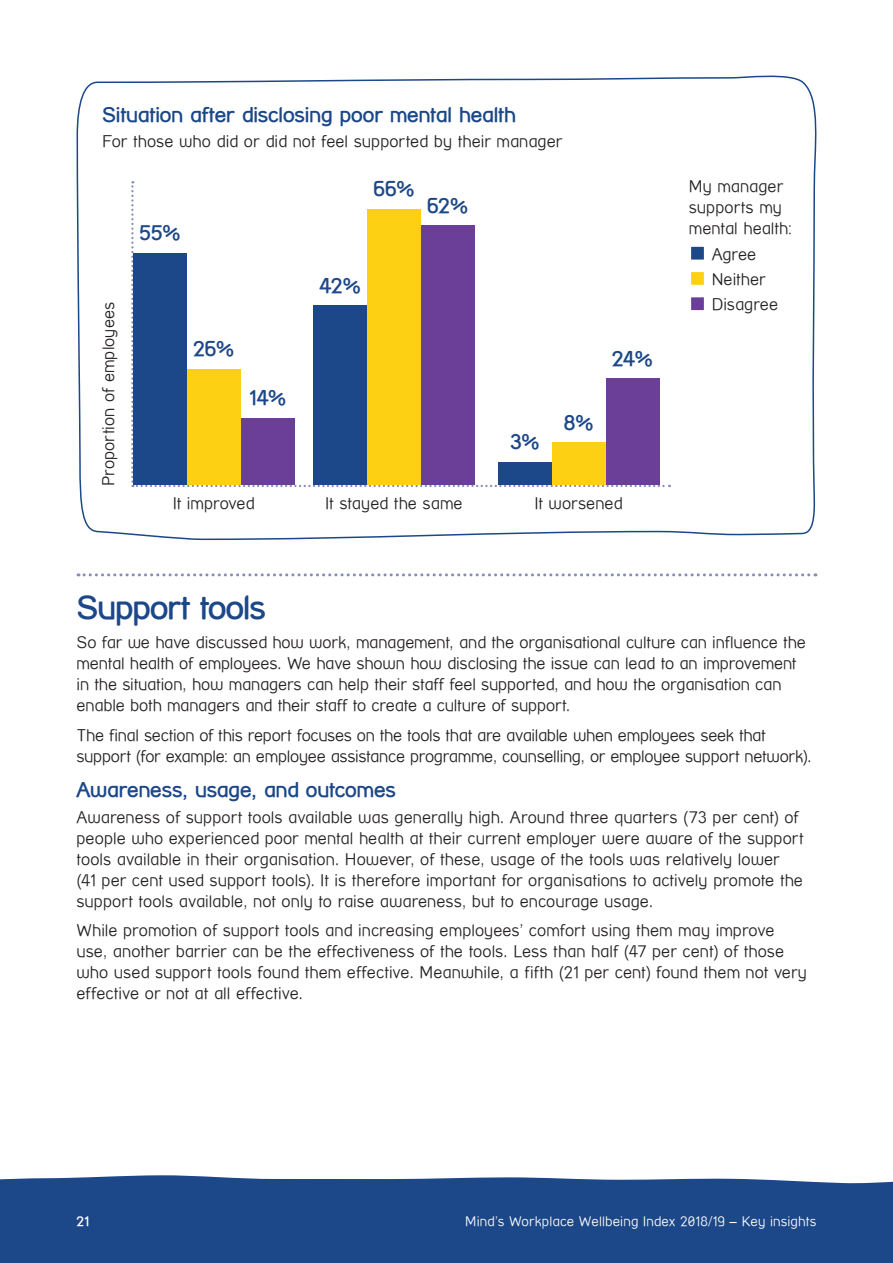
<style>
.page{position:relative;width:893px;height:1263px;background:#fff}
.page>*{position:absolute;margin:0;border:0;box-sizing:border-box;transform-origin:0 0}
.t1{font:700 33px "Street Corner";letter-spacing:-.025em;color:#1c4788}
.t2{font:700 21px "Street Corner";letter-spacing:-.005em;color:#1c4788}
.t3{font:100 16.5px/21px "Street Corner";letter-spacing:-.005em;color:#231f20}
.t4{font:100 13.5px "Street Corner";letter-spacing:.005em;color:#fff}
.t5{font:700 13.5px "Street Corner";color:#fff}
</style>
<div class="page">
<div style="left:0;top:1175px;width:893px;height:88px;background:#1c4788"></div>
<svg style="left:76px;top:75px;width:741px;height:466px"></svg>
<svg style="left:688px;top:243px;width:19px;height:20px"></svg>
<svg style="left:688px;top:269px;width:19px;height:19px"></svg>
<svg style="left:688px;top:294px;width:19px;height:19px"></svg>
<svg style="left:131px;top:181px;width:539px;height:306px"></svg>
<div style="left:133px;top:253px;width:54px;height:232px;background:#1c4788"></div>
<div style="left:313px;top:305px;width:54px;height:180px;background:#1c4788"></div>
<div style="left:498px;top:462px;width:54px;height:23px;background:#1c4788"></div>
<div style="left:187px;top:369px;width:54px;height:116px;background:#fed014"></div>
<div style="left:367px;top:209px;width:54px;height:276px;background:#fed014"></div>
<div style="left:552px;top:442px;width:54px;height:43px;background:#fed014"></div>
<div style="left:241px;top:418px;width:53px;height:67px;background:#6b3e98"></div>
<div style="left:421px;top:225px;width:54px;height:260px;background:#6b3e98"></div>
<div style="left:606px;top:378px;width:53px;height:107px;background:#6b3e98"></div>
<svg style="left:78px;top:573px;width:738px;height:3px"></svg>
<p class="t2" style="left:102px;top:103px;width:415px">Situation after disclosing poor mental health</p>
<p class="t3" style="left:102px;top:131px;width:462px">For those who did or did not feel supported by their manager</p>
<p class="t3" style="left:98px;top:486px;width:185px;rotate:-90deg">Proportion of employees</p>
<p class="t2" style="left:139px;top:221px;width:43px">55%</p>
<p class="t2" style="left:193px;top:337px;width:43px">26%</p>
<p class="t2" style="left:249px;top:386px;width:39px">14%</p>
<p class="t2" style="left:373px;top:177px;width:43px">66%</p>
<p class="t2" style="left:427px;top:193px;width:43px">62%</p>
<p class="t2" style="left:320px;top:273px;width:43px">42%</p>
<p class="t2" style="left:510px;top:430px;width:31px">3%</p>
<p class="t2" style="left:564px;top:410px;width:31px">8%</p>
<p class="t2" style="left:612px;top:347px;width:43px">24%</p>
<p class="t3" style="left:173px;top:493px;width:83px">It improved</p>
<p class="t3" style="left:325px;top:493px;width:139px">It stayed the same</p>
<p class="t3" style="left:535px;top:493px;width:90px">It worsened</p>
<p class="t3" style="left:689px;top:176px;width:105px">My manager supports my mental health:</p>
<p class="t3" style="left:712px;top:241px;width:68px;line-height:25.2px">Agree<br>Neither<br>Disagree</p>
<h1 class="t1" style="left:77px;top:589px;width:191px">Support tools</h1>
<p class="t3" style="left:77px;top:632px;width:731px">So far we have discussed how work, management, and the organisational culture can influence the mental health of employees. We have shown how disclosing the issue can lead to an improvement in the situation, how managers can help their staff feel supported, and how the organisation can enable both managers and their staff to create a culture of support.</p>
<p class="t3" style="left:77px;top:725px;width:736px">The final section of this report focuses on the tools that are available when employees seek that support (for example: an employee assistance programme, counselling, or employee support network).</p>
<p class="t2" style="left:77px;top:778px;width:321px">Awareness, usage, and outcomes</p>
<p class="t3" style="left:77px;top:806px;width:729px">Awareness of support tools available was generally high. Around three quarters (73 per cent) of people who experienced poor mental health at their current employer were aware of the support tools available in their organisation. However, of these, usage of the tools was relatively lower<br>(41 per cent used support tools). It is therefore important for organisations to actively promote the support tools available, not only to raise awareness, but to encourage usage.</p>
<p class="t3" style="left:77px;top:920px;width:732px">While promotion of support tools and increasing employees’ comfort using them may improve use, another barrier can be the effectiveness of the tools. Less than half (47 per cent) of those who used support tools found them effective. Meanwhile, a fifth (21 per cent) found them not very effective or not at all effective.</p>
<p class="t5" style="left:77px;top:1213px;width:14px">21</p>
<p class="t4" style="left:465px;top:1213px;width:353px">Mind’s Workplace Wellbeing Index 2018/19 – Key insights</p>
</div>
